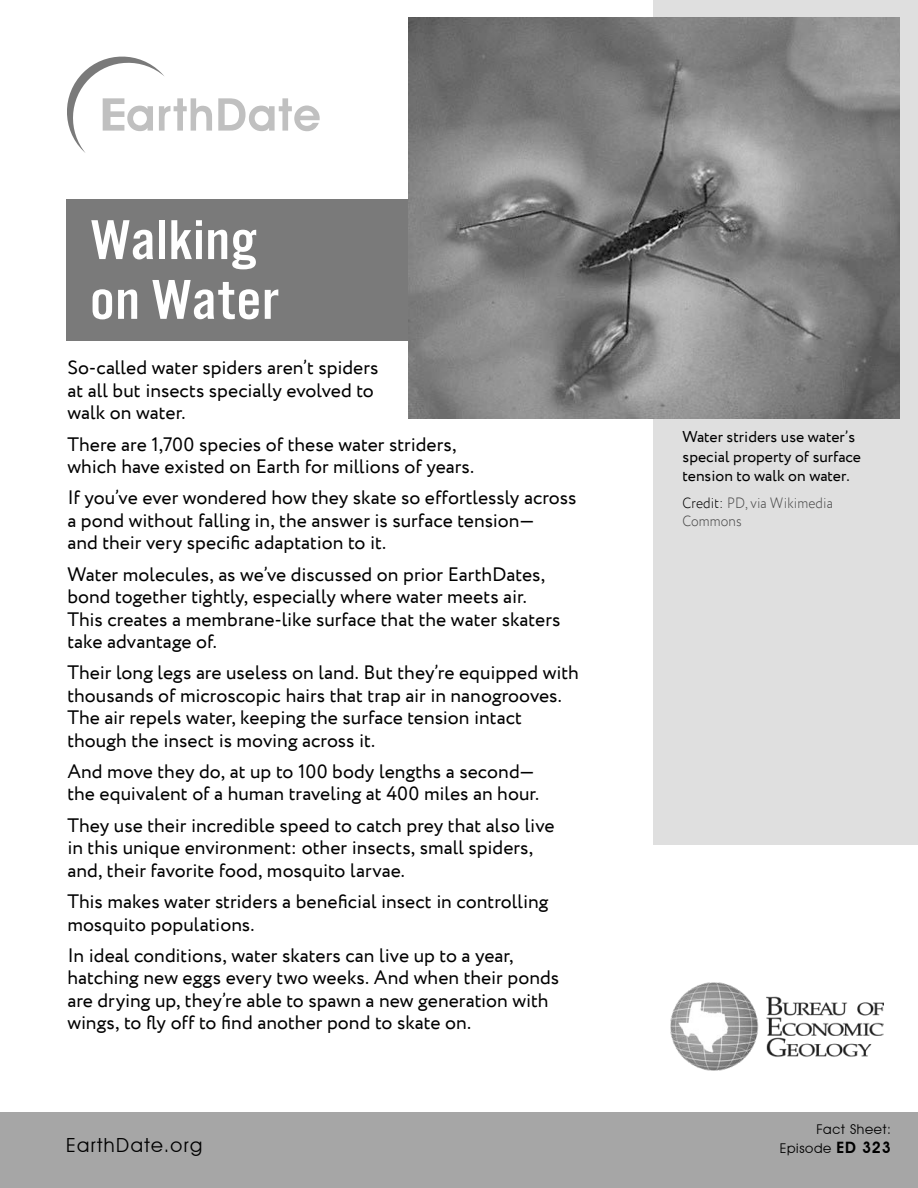
<style>
.page{position:relative;width:918px;height:1188px;background:#fff}
.page>*{position:absolute;margin:0;border:0;box-sizing:border-box;transform-origin:0 0}
.t1{font:58.35px/59.8px "Alternate Got No 3 D";letter-spacing:.01em;color:#fff;scale:1.1 1}
.t2{font:19.5px/22.4px "Circe";color:#000}
.t3{font:19.5px "Avant Garde IT Cby BT";letter-spacing:.075em;color:#000}
.t4{font:15.75px/19.5px "Circe";color:#000}
.t5{font:300 15px/18px "Circe";letter-spacing:.01em;color:#4b4b4b;scale:.9 1}
.t6{font:13.5px/18.9px "Avant Garde IT Cby BT";letter-spacing:.05em;color:#000;text-align:right}
.s1{color:#000}
.s2{font-weight:600;font-size:15.75px}
</style>
<div class="page">
<div style="left:66px;top:199px;width:833px;height:142px;background:#7a7a7a"></div>
<div style="left:653px;top:0;width:265px;height:845px;background:#dfdfdf"></div>
<svg style="left:67px;top:56px;width:145px;height:97px"></svg>
<svg style="left:218px;top:98px;width:102px;height:33px"></svg>
<img style="left:671px;top:983px;width:213px;height:88px">
<div style="left:0;top:1112px;width:918px;height:76px;background:#a6a6a6"></div>
<img style="left:408px;top:18px;width:492px;height:400px">
<h1 class="t1" style="left:90px;top:210px;width:173px">Walking on Water</h1>
<p class="t2" style="left:67px;top:357px;width:313px">So-called water spiders aren’t spiders at all but insects specially evolved to walk on water.</p>
<p class="t2" style="left:67px;top:433px;width:408px">There are 1,700 species of these water striders, which have existed on Earth for millions of years.</p>
<p class="t2" style="left:67px;top:487px;width:511px">If you’ve ever wondered how they skate so effortlessly across a pond without falling in, the answer is surface tension—<br>and their very specific adaptation to it.</p>
<p class="t2" style="left:67px;top:564px;width:495px">Water molecules, as we’ve discussed on prior EarthDates, bond together tightly, especially where water meets air.<br>This creates a membrane-like surface that the water skaters take advantage of.</p>
<p class="t2" style="left:67px;top:662px;width:513px">Their long legs are useless on land. But they’re equipped with thousands of microscopic hairs that trap air in nanogrooves.<br>The air repels water, keeping the surface tension intact though the insect is moving across it.</p>
<p class="t2" style="left:67px;top:761px;width:473px">And move they do, at up to 100 body lengths a second— the equivalent of a human traveling at 400 miles an hour.</p>
<p class="t2" style="left:67px;top:815px;width:489px">They use their incredible speed to catch prey that also live in this unique environment: other insects, small spiders, and, their favorite food, mosquito larvae.</p>
<p class="t2" style="left:67px;top:891px;width:482px">This makes water striders a beneficial insect in controlling mosquito populations.</p>
<p class="t2" style="left:67px;top:945px;width:493px">In ideal conditions, water skaters can live up to a year, hatching new eggs every two weeks. And when their ponds are drying up, they’re able to spawn a new generation with wings, to fly off to find another pond to skate on.</p>
<p class="t3" style="left:66px;top:1134px;width:138px">EarthDate.org</p>
<p class="t4" style="left:683px;top:428px;width:180px">Water striders use water’s special property of surface tension to walk on water.</p>
<p class="t5" style="left:683px;top:494px;width:169px"><span class="s1">Credit:</span> PD, via Wikimedia<br>Commons</p>
<p class="t6" style="left:780px;top:1120px;width:113px">Fact Sheet:<br>Episode <span class="s2">ED 323</span></p>
</div>
